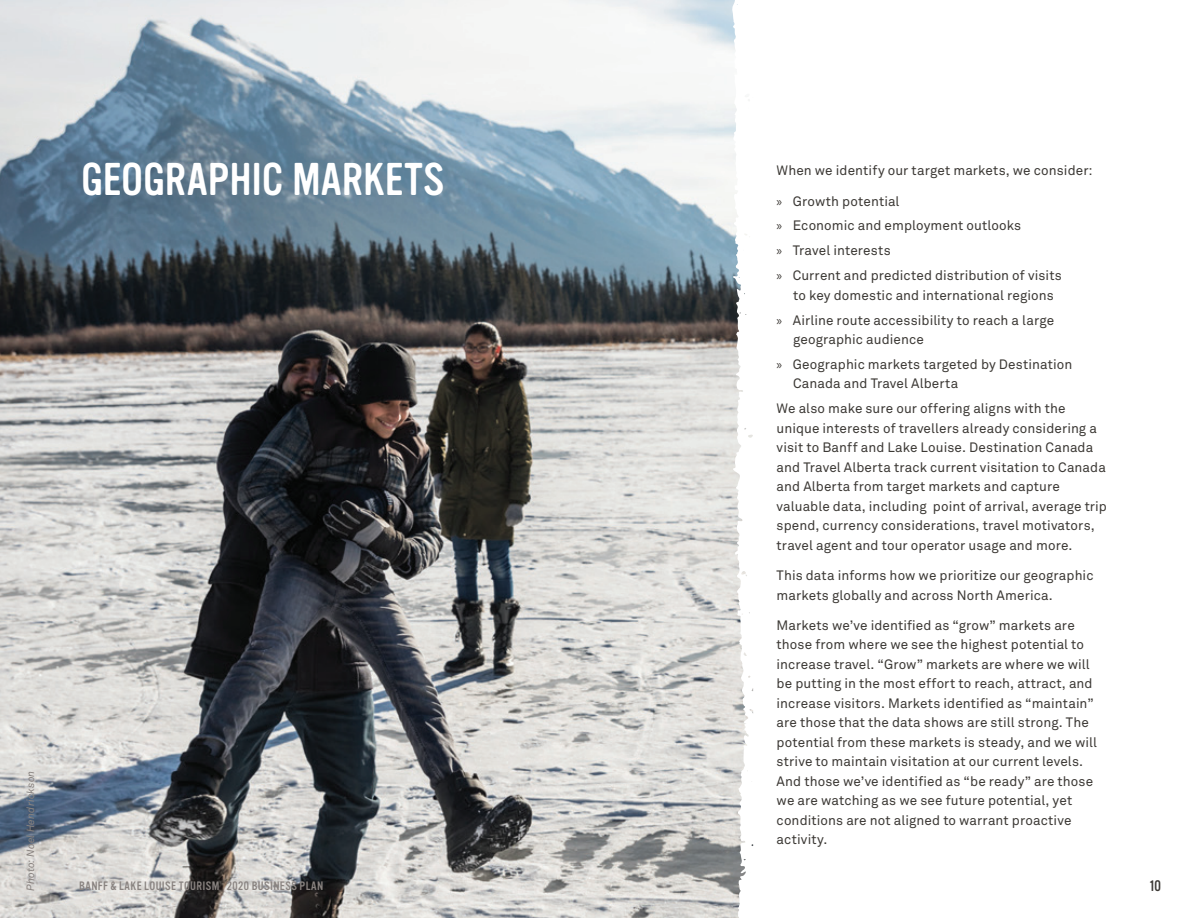
<style>
.page{position:relative;width:1188px;height:918px;background:#fff}
.page>*{position:absolute;margin:0;border:0;box-sizing:border-box;transform-origin:0 0}
.t1{font:45px "Vinyl OT";letter-spacing:-.005em;color:#fff}
.t2{font:15px "Vinyl OT";color:#3c3935}
.t3{font:13.5px/19.5px "Akkurat";letter-spacing:.01em;color:#3c3935}
.t4{font:12px "Vinyl OT";letter-spacing:.035em;color:#898380}
.t5{font:italic 10.5px "Akkurat";letter-spacing:.015em;color:#898380}
.s1{font-family:"Myriad Pro"}
</style>
<div class="page">
<img style="left:0;top:0;width:732px;height:918px">
<svg style="left:732px;top:0;width:22px;height:918px"></svg>
<p class="t5" style="left:24px;top:891px;width:122px;rotate:-90deg">Photo: Noel Hendrickson</p>
<h1 class="t1" style="left:81px;top:155px;width:365px">GEOGRAPHIC MARKETS</h1>
<p class="t3" style="left:777px;top:161px;width:318px">When we identify our target markets, we consider:</p>
<p class="t3" style="left:777px;top:189px;width:287px;line-height:24.9px"><span class="s1">»</span> Growth potential<br><span class="s1">»</span> Economic and employment outlooks<br><span class="s1">»</span> Travel interests<br><span class="s1">»</span> Current and predicted distribution of visits</p>
<p class="t3" style="left:777px;top:283px;width:279px;line-height:24.9px;text-align:right">to key domestic and international regions<br><span class="s1">»</span> Airline route accessibility to reach a large</p>
<p class="t3" style="left:777px;top:327px;width:297px;line-height:24.9px;text-indent:16px">geographic audience<br><span class="s1">»</span> Geographic markets targeted by Destination</p>
<p class="t3" style="left:777px;top:372px;width:290px;line-height:24.9px;text-indent:16px">Canada and Travel Alberta<br>We also make sure our offering aligns with the</p>
<p class="t3" style="left:777px;top:419px;width:332px">unique interests of travellers already considering a visit to Banff and Lake Louise. Destination Canada and Travel Alberta track current visitation to Canada and Alberta from target markets and capture valuable data, including point of arrival, average trip spend, currency considerations, travel motivators, travel agent and tour operator usage and more.</p>
<p class="t3" style="left:777px;top:566px;width:318px">This data informs how we prioritize our geographic markets globally and across North America.</p>
<p class="t3" style="left:777px;top:616px;width:322px">Markets we’ve identified as “grow” markets are those from where we see the highest potential to increase travel. “Grow” markets are where we will be putting in the most effort to reach, attract, and increase visitors. Markets identified as “maintain” are those that the data shows are still strong. The potential from these markets is steady, and we will strive to maintain visitation at our current levels.<br>And those we’ve identified as “be ready” are those we are watching as we see future potential, yet conditions are not aligned to warrant proactive activity.</p>
<p class="t4" style="left:79px;top:879px;width:246px">BANFF &amp; LAKE LOUISE TOURISM 2020 BUSINESS PLAN</p>
<p class="t2" style="left:1150px;top:878px;width:13px">10</p>
</div>
